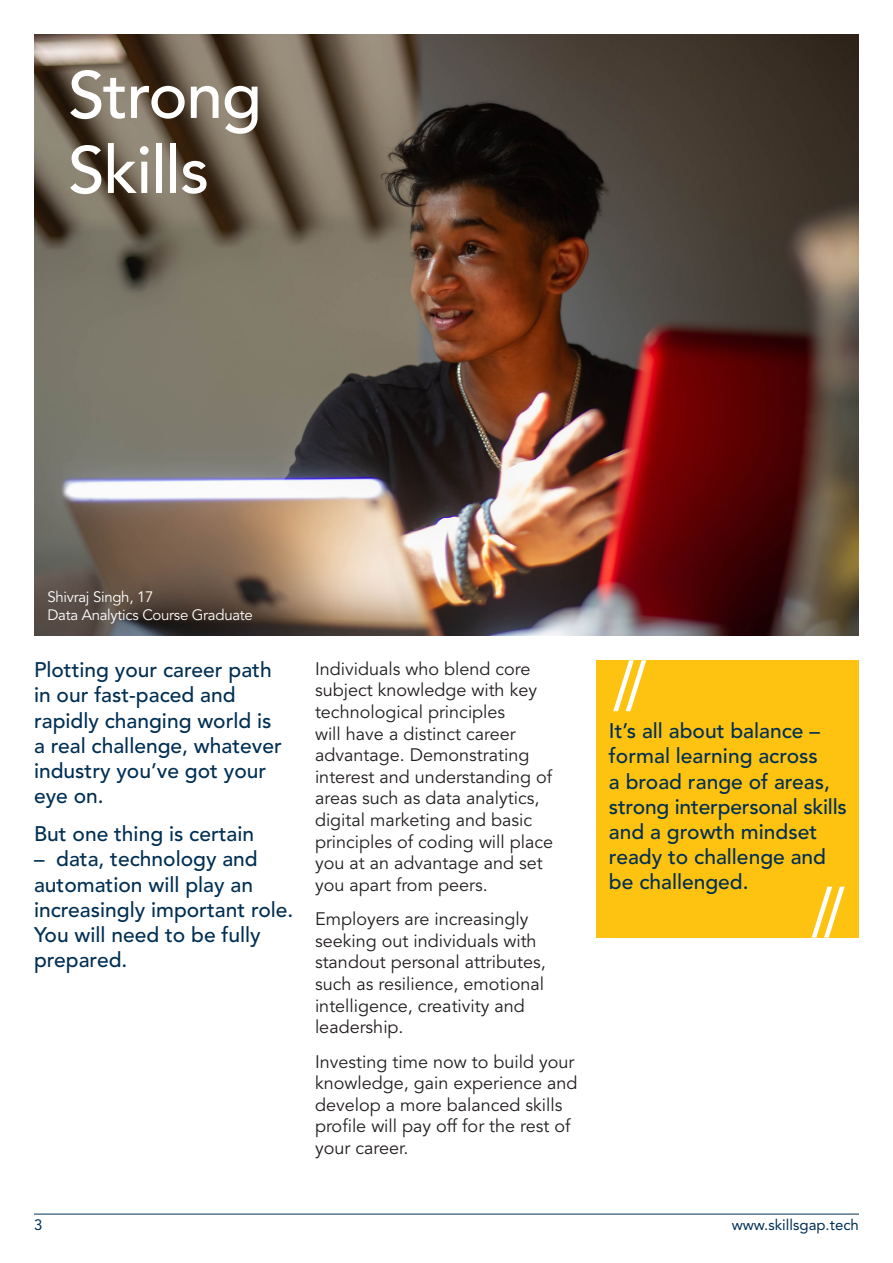
<style>
.page{position:relative;width:893px;height:1263px;background:#fff}
.page>*{position:absolute;margin:0;border:0;box-sizing:border-box;transform-origin:0 0}
.t1{font:500 66px "Avenir LT Std";letter-spacing:-.02em;color:#fff}
.t2{font:500 21px/25.2px "Avenir LT Std";color:#002f53}
.t3{font:18px/21.6px "Avenir LT Std";color:#231f20}
.t4{font:15px "Avenir LT Std";letter-spacing:-.02em;color:#fff}
.t5{font:15px "Avenir LT Std";color:#002f53}
</style>
<div class="page">
<img style="left:34px;top:34px;width:825px;height:602px">
<hr style="left:34px;top:1214px;width:825px;height:1px;background:#002f53">
<div style="left:596px;top:660px;width:263px;height:278px;background:#fec210"></div>
<svg style="left:613px;top:660px;width:34px;height:51px"></svg>
<svg style="left:811px;top:887px;width:34px;height:51px"></svg>
<p class="t1" style="left:68px;top:57px;width:195px">Strong</p>
<p class="t1" style="left:68px;top:132px;width:143px">Skills</p>
<p class="t4" style="left:47px;top:588px;width:108px">Shivraj Singh, 17</p>
<p class="t4" style="left:47px;top:606px;width:207px">Data Analytics Course Graduate</p>
<p class="t2" style="left:34px;top:658px;width:249px">Plotting your career path in our fast-paced and rapidly changing world is a real challenge, whatever industry you’ve got your eye on.</p>
<p class="t2" style="left:34px;top:822px;width:222px">But one thing is certain</p>
<p class="t2" style="left:34px;top:847px;width:261px">– data, technology and automation will play an increasingly important role.</p>
<p class="t2" style="left:34px;top:922px;width:228px">You will need to be fully prepared.</p>
<p class="t3" style="left:315px;top:658px;width:240px">Individuals who blend core subject knowledge with key technological principles<br>will have a distinct career advantage. Demonstrating interest and understanding of areas such as data analytics, digital marketing and basic principles of coding will place you at an advantage and set you apart from peers.</p>
<p class="t3" style="left:315px;top:909px;width:232px">Employers are increasingly seeking out individuals with standout personal attributes, such as resilience, emotional intelligence, creativity and leadership.</p>
<p class="t3" style="left:315px;top:1051px;width:264px">Investing time now to build your knowledge, gain experience and develop a more balanced skills profile will pay off for the rest of your career.</p>
<p class="t2" style="left:609px;top:719px;width:239px">It’s all about balance – formal learning across<br>a broad range of areas, strong interpersonal skills and a growth mindset ready to challenge and be challenged.</p>
<p class="t5" style="left:34px;top:1216px;width:10px">3</p>
<p class="t5" style="left:732px;top:1216px;width:129px">www.skillsgap.tech</p>
</div>
